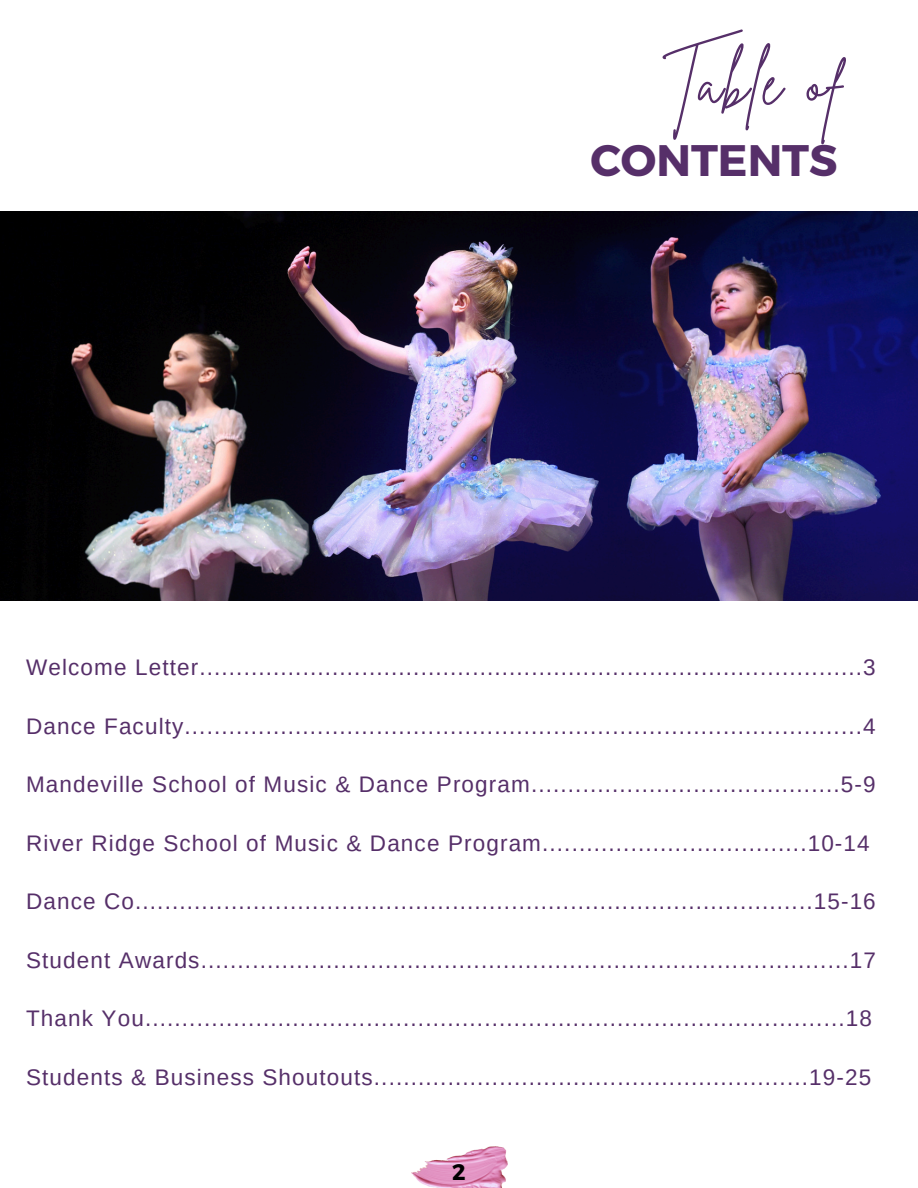
<style>
.page{position:relative;width:918px;height:1188px;background:#fff}
.page>*{position:absolute;margin:0;border:0;box-sizing:border-box;transform-origin:0 0}
.t1{font:61.8px "Brittany Signature";letter-spacing:.05em;color:#562f69}
.t2{font:700 44.1px "Montserrat";color:#562f69}
.t3{font:22.5px "Arimo";letter-spacing:.05em;color:#562f69}
.t4{font:700 22.5px "Montserrat";color:#000}
</style>
<div class="page">
<img style="left:0;top:212px;width:918px;height:389px">
<img style="left:411px;top:1146px;width:96px;height:42px">
<p class="t1" style="left:663px;top:43px;width:183px">Table of</p>
<h2 class="t2" style="left:590px;top:131px;width:249px">CONTENTS</h2>
<p class="t3" style="left:26px;top:655px;width:851px">Welcome Letter..........................................................................................3</p>
<p class="t3" style="left:26px;top:714px;width:851px">Dance Faculty............................................................................................4</p>
<p class="t3" style="left:26px;top:772px;width:851px">Mandeville School of Music &amp; Dance Program..........................................5-9</p>
<p class="t3" style="left:26px;top:831px;width:845px">River Ridge School of Music &amp; Dance Program....................................10-14</p>
<p class="t3" style="left:26px;top:889px;width:851px">Dance Co............................................................................................15-16</p>
<p class="t3" style="left:26px;top:948px;width:851px">Student Awards........................................................................................17</p>
<p class="t3" style="left:26px;top:1006px;width:847px">Thank You...............................................................................................18</p>
<p class="t3" style="left:26px;top:1065px;width:847px">Students &amp; Business Shoutouts...........................................................19-25</p>
<p class="t4" style="left:452px;top:1157px;width:15px">2</p>
</div>
